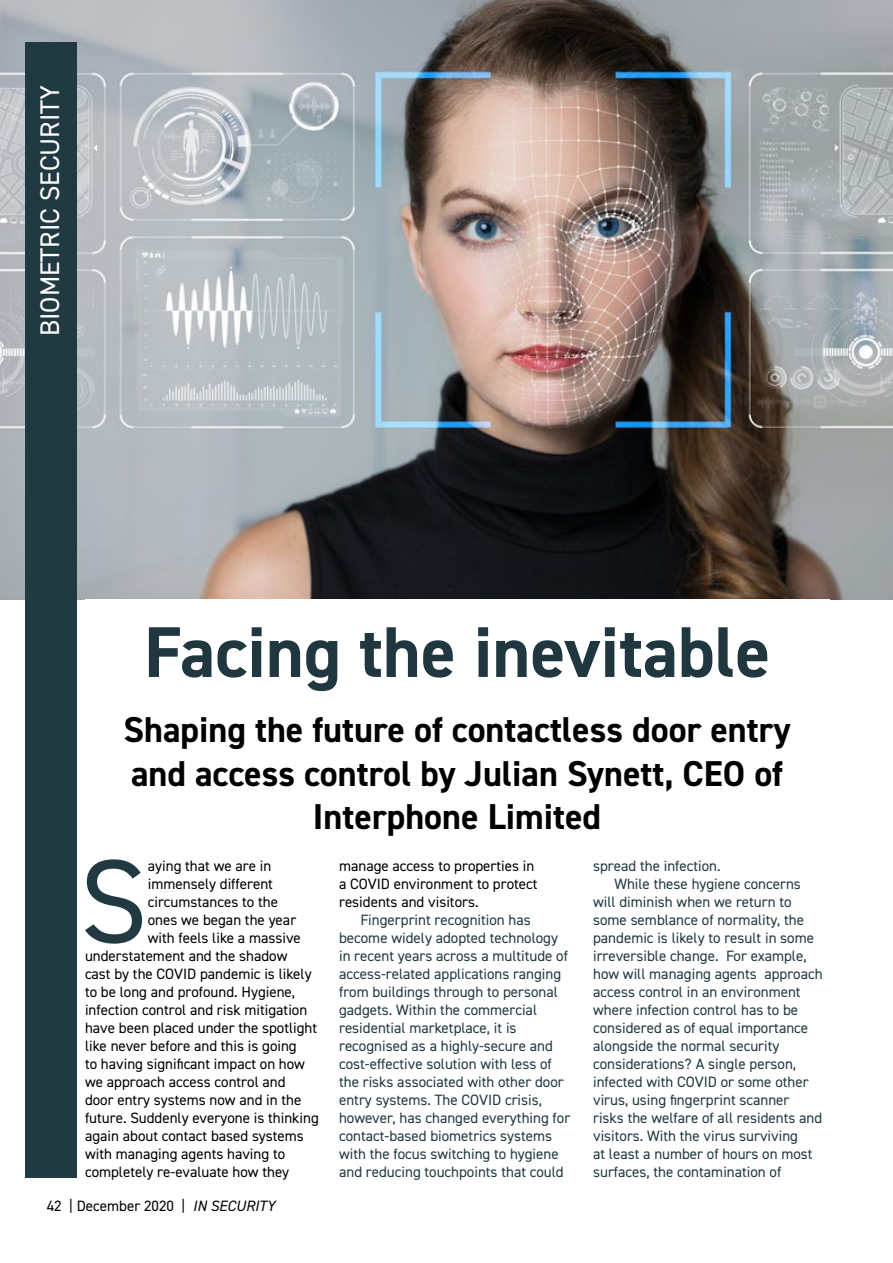
<style>
.page{position:relative;width:893px;height:1263px;background:#fff}
.page>*{position:absolute;margin:0;border:0;box-sizing:border-box;transform-origin:0 0}
.t1{font:119.4px "DIN2014";color:#213941}
.t2{font:700 72px "DIN2014";color:#20373f}
.t3{font:700 36px/43.2px "DIN2014";color:#000;text-align:center}
.t4{font:27px "DIN2014";color:#fff}
.t5{font:15px/18px "DIN2014";color:#213941}
.t6{font:15px/18px "DIN2014";color:#000}
.s1{font-style:italic}
</style>
<div class="page">
<img style="left:0;top:0;width:893px;height:599px">
<div style="left:26px;top:43px;width:51px;height:1135px;background:#213941"></div>
<h3 class="t4" style="left:33px;top:336px;width:253px;rotate:-90deg">BIOMETRIC SECURITY</h3>
<h2 class="t2" style="left:144px;top:604px;width:628px">Facing the inevitable</h2>
<h3 class="t3" style="left:123px;top:708px;width:669px">Shaping the future of contactless door entry and access control by Julian Synett, CEO of<br>Interphone Limited</h3>
<h1 class="t1" style="left:80px;top:827px;width:70px">S</h1>
<p class="t6" style="left:148px;top:856px;width:125px">aying that we are in</p>
<p class="t6" style="left:148px;top:874px;width:127px">immensely different</p>
<p class="t6" style="left:148px;top:892px;width:132px">circumstances to the</p>
<p class="t6" style="left:148px;top:910px;width:150px">ones we began the year</p>
<p class="t6" style="left:148px;top:928px;width:155px">with feels like a massive</p>
<p class="t6" style="left:85px;top:946px;width:204px">understatement and the shadow</p>
<p class="t6" style="left:85px;top:964px;width:228px">cast by the COVID pandemic is likely</p>
<p class="t6" style="left:85px;top:982px;width:212px">to be long and profound. Hygiene,</p>
<p class="t6" style="left:85px;top:1000px;width:224px">infection control and risk mitigation</p>
<p class="t6" style="left:85px;top:1018px;width:234px">have been placed under the spotlight</p>
<p class="t6" style="left:85px;top:1036px;width:213px">like never before and this is going</p>
<p class="t6" style="left:85px;top:1054px;width:221px">to having significant impact on how</p>
<p class="t6" style="left:85px;top:1072px;width:202px">we approach access control and</p>
<p class="t6" style="left:85px;top:1090px;width:218px">door entry systems now and in the</p>
<p class="t6" style="left:85px;top:1108px;width:235px">future. Suddenly everyone is thinking</p>
<p class="t6" style="left:85px;top:1126px;width:220px">again about contact based systems</p>
<p class="t6" style="left:85px;top:1144px;width:202px">with managing agents having to</p>
<p class="t6" style="left:85px;top:1162px;width:206px">completely re-evaluate how they</p>
<p class="t6" style="left:339px;top:856px;width:200px">manage access to properties in a COVID environment to protect residents and visitors.</p>
<p class="t5" style="left:339px;top:910px;width:233px;text-indent:21px">Fingerprint recognition has become widely adopted technology in recent years across a multitude of access-related applications ranging from buildings through to personal gadgets. Within the commercial residential marketplace, it is recognised as a highly-secure and cost-effective solution with less of the risks associated with other door entry systems. The COVID crisis, however, has changed everything for contact-based biometrics systems with the focus switching to hygiene and reducing touchpoints that could</p>
<p class="t5" style="left:593px;top:856px;width:129px">spread the infection.</p>
<p class="t5" style="left:614px;top:874px;width:188px">While these hygiene concerns</p>
<p class="t5" style="left:593px;top:892px;width:200px">will diminish when we return to</p>
<p class="t5" style="left:593px;top:910px;width:212px">some semblance of normality, the</p>
<p class="t5" style="left:593px;top:928px;width:222px">pandemic is likely to result in some</p>
<p class="t5" style="left:593px;top:946px;width:215px">irreversible change. For example,</p>
<p class="t5" style="left:593px;top:964px;width:231px">how will managing agents approach</p>
<p class="t5" style="left:593px;top:982px;width:209px">access control in an environment</p>
<p class="t5" style="left:593px;top:1000px;width:207px">where infection control has to be</p>
<p class="t5" style="left:593px;top:1018px;width:217px">considered as of equal importance</p>
<p class="t5" style="left:593px;top:1036px;width:188px">alongside the normal security</p>
<p class="t5" style="left:593px;top:1054px;width:205px">considerations? A single person,</p>
<p class="t5" style="left:593px;top:1072px;width:217px">infected with COVID or some other</p>
<p class="t5" style="left:593px;top:1090px;width:198px">virus, using fingerprint scanner</p>
<p class="t5" style="left:593px;top:1108px;width:231px">risks the welfare of all residents and</p>
<p class="t5" style="left:593px;top:1126px;width:206px">visitors. With the virus surviving</p>
<p class="t5" style="left:593px;top:1144px;width:221px">at least a number of hours on most</p>
<p class="t5" style="left:593px;top:1162px;width:190px">surfaces, the contamination of</p>
<p class="t6" style="left:47px;top:1196px;width:230px">42 | December 2020 | <span class="s1">IN SECURITY</span></p>
</div>
